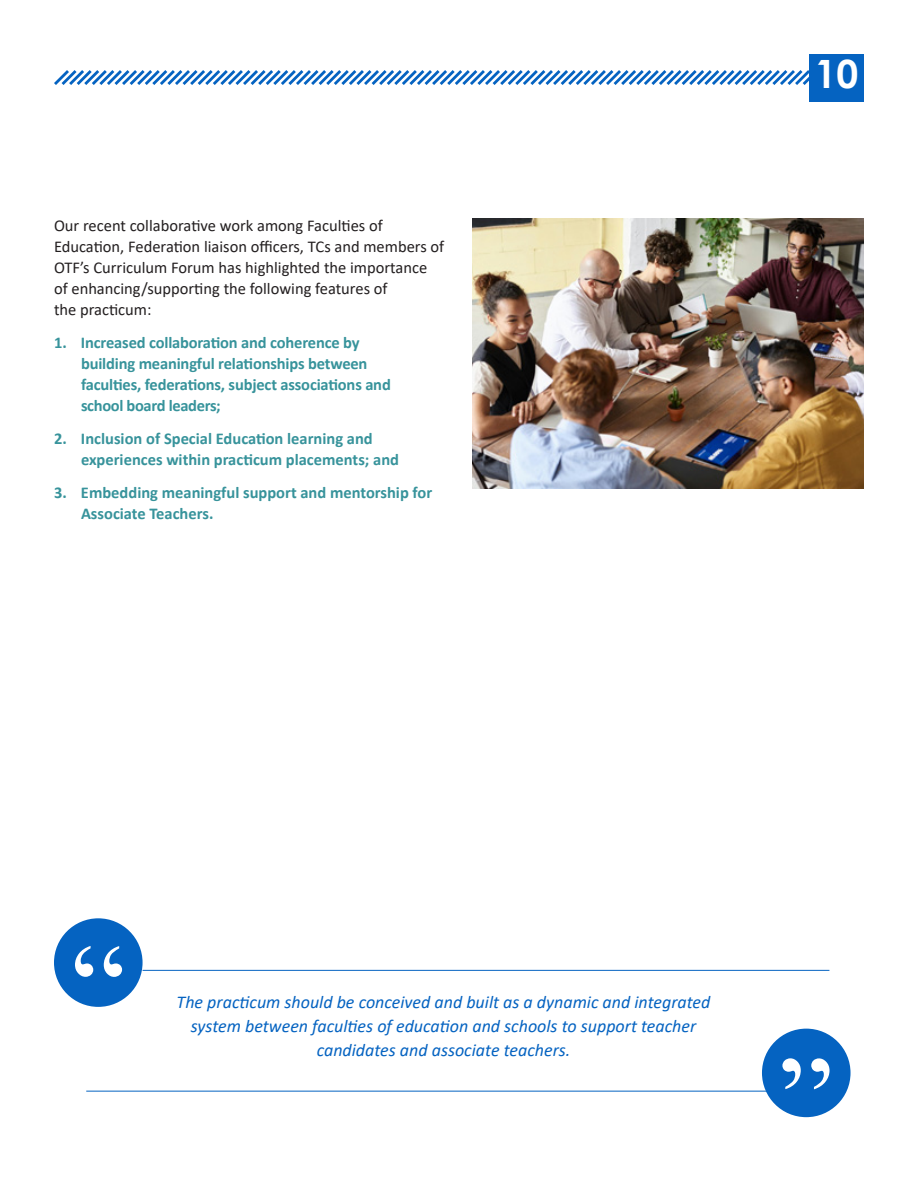
<style>
.page{position:relative;width:918px;height:1188px;background:#fff}
.page>*{position:absolute;margin:0;border:0;box-sizing:border-box;transform-origin:0 0}
.t1{font:123px "Times New Roman";color:#fff}
.t2{font:700 39px "Century Gothic";color:#fff}
.t3{font:italic 18px "Calibri";color:#0563c1}
.t4{font:700 16.5px/21px "Calibri";letter-spacing:-.01em;color:#37939b}
.t5{font:16.5px/21px "Calibri";color:#231f20}
</style>
<div class="page">
<svg style="left:54px;top:70px;width:755px;height:15px"></svg>
<div style="left:809px;top:54px;width:55px;height:47px;background:#0563c1"></div>
<img style="left:472px;top:218px;width:392px;height:270px">
<div style="left:54px;top:918px;width:89px;height:89px;background:#0563c1;border-radius:50%"></div>
<hr style="left:143px;top:970px;width:686px;height:1px;background:#0563c1">
<hr style="left:86px;top:1091px;width:700px;height:1px;background:#0563c1">
<div style="left:762px;top:1029px;width:89px;height:88px;background:#0563c1;border-radius:50%"></div>
<p class="t5" style="left:54px;top:214px;width:392px">Our recent collaborative work among Faculties of Education, Federation liaison officers, TCs and members of OTF’s Curriculum Forum has highlighted the importance of enhancing/supporting the following features of<br>the practicum:</p>
<p class="t4" style="left:81px;top:331px;width:311px;text-indent:-27px">1. Increased collaboration and coherence by building meaningful relationships between faculties, federations, subject associations and school board leaders;</p>
<p class="t4" style="left:81px;top:427px;width:320px;text-indent:-27px">2. Inclusion of Special Education learning and experiences within practicum placements; and</p>
<p class="t4" style="left:81px;top:481px;width:353px;text-indent:-27px">3. Embedding meaningful support and mentorship for<br>Associate Teachers.</p>
<p class="t2" style="left:815px;top:44px;width:45px">10</p>
<p class="t1" style="left:71px;top:901px;width:56px">“</p>
<p class="t3" style="left:177px;top:989px;width:535px">The practicum should be conceived and built as a dynamic and integrated</p>
<p class="t3" style="left:191px;top:1013px;width:507px">system between faculties of education and schools to support teacher</p>
<p class="t3" style="left:317px;top:1037px;width:255px">candidates and associate teachers.</p>
<p class="t1" style="left:834px;top:1134px;width:56px;rotate:-180deg">“</p>
</div>
